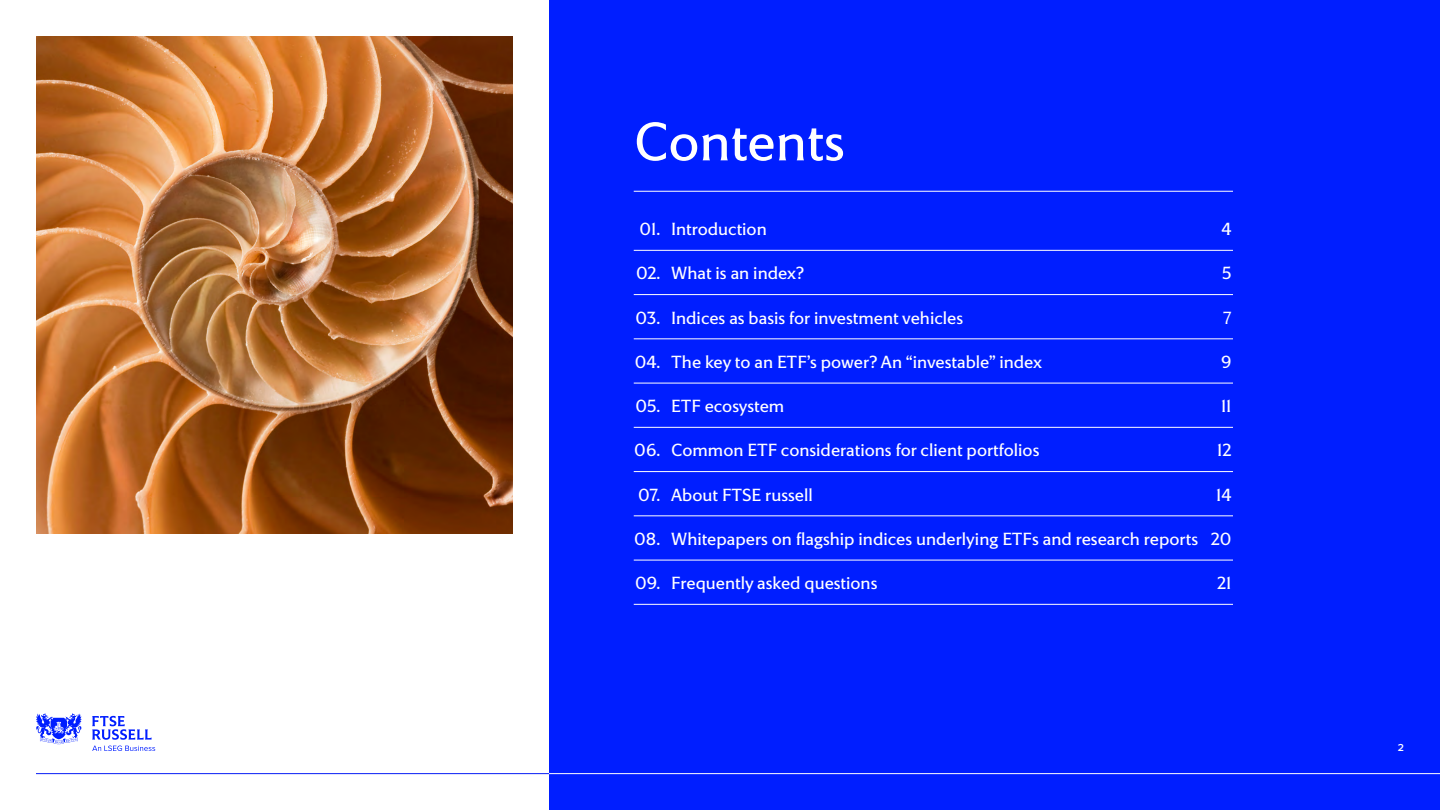
<style>
.page{position:relative;width:1440px;height:810px;background:#fff}
.page>*{position:absolute;margin:0;border:0;box-sizing:border-box;transform-origin:0 0}
.t1{font:55.5px "LSEG Motto";color:#fff}
.t2{font:18px "LSEG Motto";color:#fff}
.t3{font:300 18px "LSEG Motto";color:#fff}
.t4{font:600 10.5px "Proxima Nova";color:#fff}
</style>
<div class="page">
<hr style="left:36px;top:773px;width:513px;height:1px;background:#071df5">
<svg style="left:36px;top:713px;width:119px;height:38px"></svg>
<img style="left:36px;top:36px;width:477px;height:497px">
<div style="left:549px;top:0;width:891px;height:810px;background:#001eff"></div>
<hr style="left:549px;top:773px;width:891px;height:1px;background:#fff">
<hr style="left:634px;top:250px;width:599px;height:1px;background:#fff">
<hr style="left:634px;top:294px;width:599px;height:1px;background:#fff">
<hr style="left:634px;top:339px;width:599px;height:1px;background:#fff">
<hr style="left:634px;top:383px;width:599px;height:1px;background:#fff">
<hr style="left:634px;top:427px;width:599px;height:1px;background:#fff">
<hr style="left:634px;top:471px;width:599px;height:1px;background:#fff">
<hr style="left:634px;top:516px;width:599px;height:1px;background:#fff">
<hr style="left:634px;top:560px;width:599px;height:1px;background:#fff">
<hr style="left:634px;top:604px;width:599px;height:1px;background:#fff">
<hr style="left:634px;top:191px;width:599px;height:1px;background:#fff">
<h1 class="t1" style="left:634px;top:108px;width:213px">Contents</h1>
<p class="t2" style="left:640px;top:218px;width:129px">01. Introduction</p>
<p class="t2" style="left:1221px;top:218px;width:12px">4</p>
<p class="t2" style="left:636px;top:263px;width:170px">02. What is an index?</p>
<p class="t2" style="left:1222px;top:263px;width:11px">5</p>
<p class="t2" style="left:635px;top:307px;width:329px">03. Indices as basis for investment vehicles</p>
<p class="t3" style="left:1223px;top:307px;width:10px">7</p>
<p class="t2" style="left:635px;top:351px;width:409px">04. The key to an ETF’s power? An “investable” index</p>
<p class="t2" style="left:1221px;top:351px;width:12px">9</p>
<p class="t2" style="left:635px;top:395px;width:150px">05. ETF ecosystem</p>
<p class="t2" style="left:1221px;top:395px;width:12px">11</p>
<p class="t2" style="left:634px;top:440px;width:407px">06. Common ETF considerations for client portfolios</p>
<p class="t2" style="left:1217px;top:440px;width:16px">12</p>
<p class="t2" style="left:638px;top:484px;width:176px">07. About FTSE russell</p>
<p class="t2" style="left:1216px;top:484px;width:17px">14</p>
<p class="t2" style="left:634px;top:528px;width:599px">08. Whitepapers on flagship indices underlying ETFs and research reports 20</p>
<p class="t2" style="left:635px;top:572px;width:244px">09. Frequently asked questions</p>
<p class="t2" style="left:1217px;top:572px;width:16px">21</p>
<p class="t4" style="left:1398px;top:740px;width:8px">2</p>
</div>
